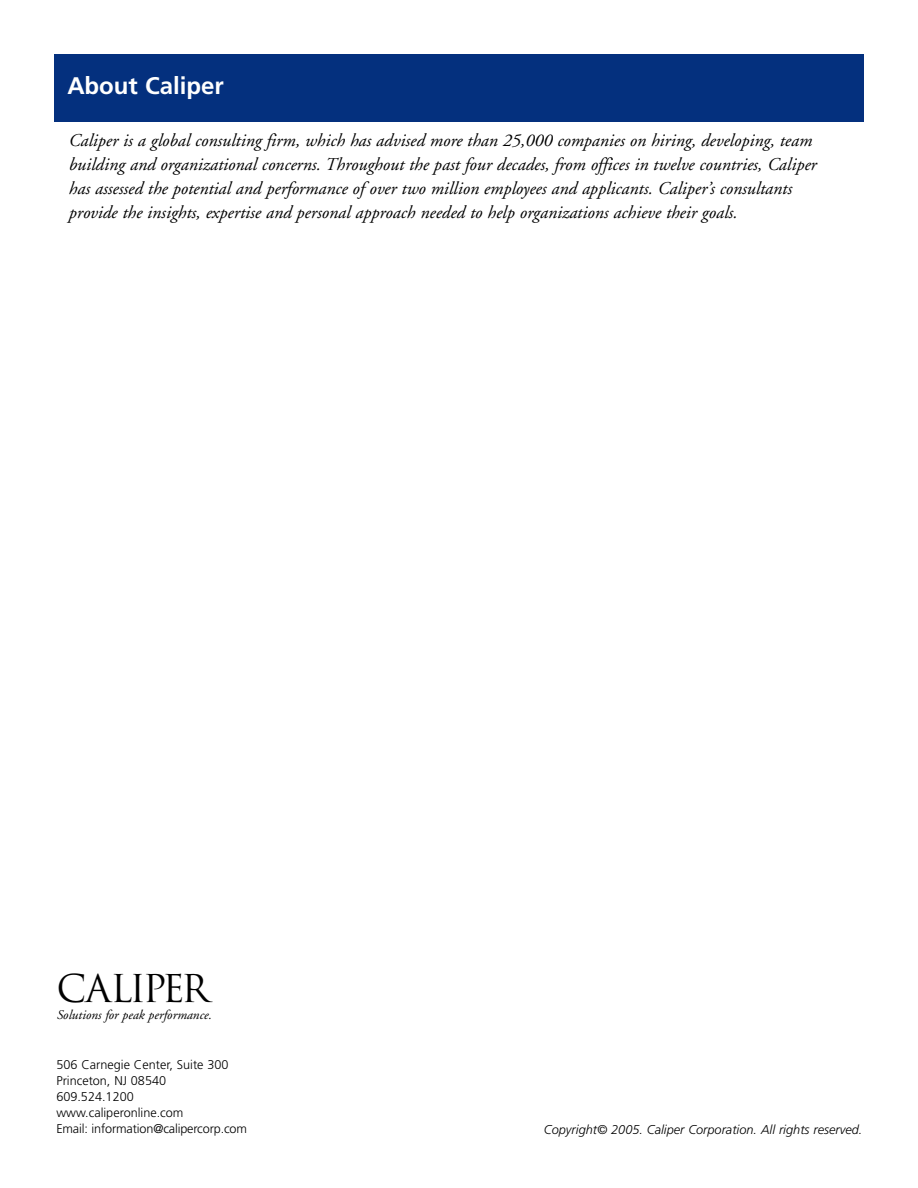
<style>
.page{position:relative;width:918px;height:1188px;background:#fff}
.page>*{position:absolute;margin:0;border:0;box-sizing:border-box;transform-origin:0 0}
.t1{font:37.35px "Trajan";letter-spacing:-.085em;color:#000}
.t2{font:700 24px "Frutiger";color:#fff}
.t3{font:italic 18px/24px "Adobe Garamond";color:#000}
.t4{font:italic 13.35px "Adobe Garamond";color:#000}
.t5{font:italic 300 12.75px "Frutiger";color:#000}
.t6{font:300 12.6px/16px "Frutiger";color:#000}
</style>
<div class="page">
<div style="left:54px;top:54px;width:810px;height:68px;background:#04307e"></div>
<h2 class="t2" style="left:67px;top:76px;width:158px">About Caliper</h2>
<p class="t3" style="left:68px;top:130px;width:749px">Caliper is a global consulting firm, which has advised more than 25,000 companies on hiring, developing, team building and organizational concerns. Throughout the past four decades, from offices in twelve countries, Caliper has assessed the potential and performance of over two million employees and applicants. Caliper’s consultants provide the insights, expertise and personal approach needed to help organizations achieve their goals.</p>
<h1 class="t1" style="left:56px;top:967px;width:155px">CALIPER</h1>
<p class="t4" style="left:56px;top:1010px;width:157px">Solutions for peak performance.</p>
<p class="t6" style="left:56px;top:1058px;width:192px">506 Carnegie Center, Suite 300<br>Princeton, NJ 08540<br>609.524.1200 www.caliperonline.com<br>Email: information@calipercorp.com</p>
<p class="t5" style="left:544px;top:1124px;width:320px">Copyright© 2005. Caliper Corporation. All rights reserved.</p>
</div>
